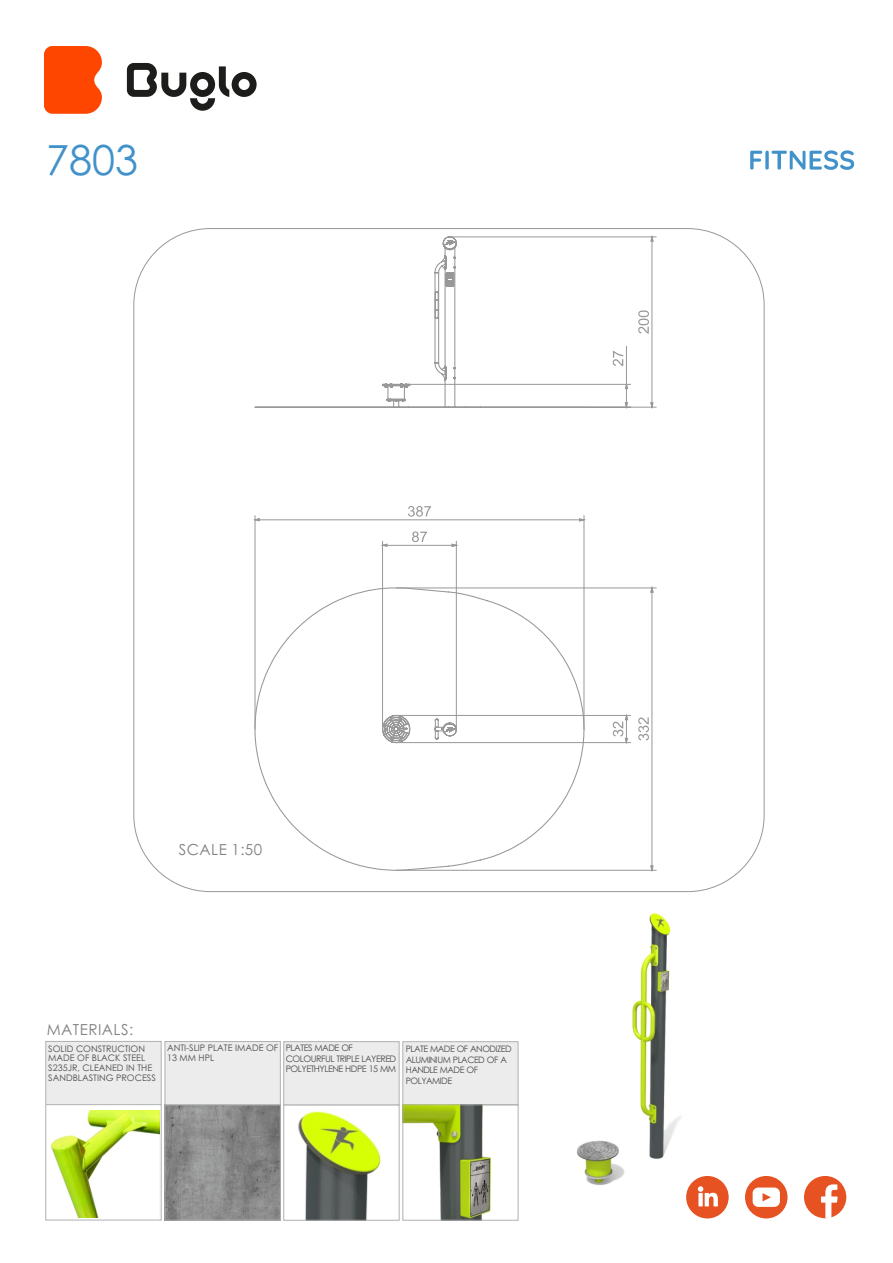
<style>
.page{position:relative;width:893px;height:1263px;background:#fff}
.page>*{position:absolute;margin:0;border:0;box-sizing:border-box;transform-origin:0 0}
.t1{font:41.4px "Century Gothic";color:#4192ca}
.t2{font:15.15px "Century Gothic";letter-spacing:.03em;color:#818281}
.t3{font:9px/9.8px "Century Gothic";color:#4e4e4d}
.t4{font:9px/10.6px "Century Gothic";letter-spacing:-.06em;color:#4e4e4d}
.t5{font:8.85px/10.6px "Century Gothic";letter-spacing:-.06em;color:#4e4e4d}
</style>
<div class="page">
<img style="left:166px;top:1106px;width:113px;height:112px">
<div style="left:164px;top:1104px;width:117px;height:116px;border:1px solid #afb0b0"></div>
<img style="left:298px;top:1111px;width:84px;height:108px">
<div style="left:283px;top:1104px;width:117px;height:117px;border:1px solid #afb0b0"></div>
<svg style="left:45px;top:1041px;width:474px;height:65px;background:#e9e9e9"></svg>
<img style="left:404px;top:1106px;width:88px;height:113px">
<div style="left:402px;top:1104px;width:116px;height:117px;border:1px solid #afb0b0"></div>
<img style="left:50px;top:1110px;width:109px;height:107px">
<div style="left:45px;top:1104px;width:117px;height:116px;border:1px solid #afb0b0"></div>
<img style="left:576px;top:913px;width:105px;height:272px">
<hr style="left:255px;top:516px;width:1px;height:213px;background:#989899">
<hr style="left:584px;top:516px;width:1px;height:213px;background:#989899">
<hr style="left:382px;top:541px;width:1px;height:188px;background:#989899">
<hr style="left:456px;top:541px;width:1px;height:188px;background:#989899">
<hr style="left:584px;top:407px;width:72px;height:1px;background:#989899">
<hr style="left:450px;top:236px;width:206px;height:1px;background:#989899">
<hr style="left:409px;top:384px;width:222px;height:1px;background:#989899">
<hr style="left:396px;top:742px;width:235px;height:1px;background:#989899">
<hr style="left:396px;top:715px;width:235px;height:1px;background:#989899">
<hr style="left:396px;top:870px;width:260px;height:1px;background:#989899">
<hr style="left:396px;top:587px;width:260px;height:1px;background:#989899">
<svg style="left:254px;top:506px;width:331px;height:41px"></svg>
<svg style="left:613px;top:236px;width:41px;height:635px"></svg>
<svg style="left:254px;top:236px;width:331px;height:172px"></svg>
<svg style="left:254px;top:587px;width:331px;height:284px"></svg>
<svg style="left:750px;top:150px;width:104px;height:20px"></svg>
<div style="left:686px;top:1176px;width:43px;height:42px;background:#e65222;border-radius:50%"></div>
<svg style="left:698px;top:1186px;width:20px;height:20px"></svg>
<div style="left:804px;top:1176px;width:42px;height:42px;background:#e65222;border-radius:50%"></div>
<svg style="left:821px;top:1184px;width:17px;height:34px"></svg>
<div style="left:745px;top:1176px;width:42px;height:42px;background:#e65222;border-radius:50%"></div>
<svg style="left:753px;top:1187px;width:27px;height:20px"></svg>
<svg style="left:127px;top:63px;width:130px;height:48px"></svg>
<svg style="left:44px;top:46px;width:58px;height:68px;background:#ff5312"></svg>
<h1 class="t1" style="left:46px;top:144px;width:93px">7803</h1>
<h2 class="t2" style="left:179px;top:844px;width:85px">SCALE 1:50</h2>
<h2 class="t2" style="left:47px;top:1024px;width:88px">MATERIALS:</h2>
<p class="t3" style="left:48px;top:1044px;width:109px">SOLID CONSTRUCTION<br>MADE OF BLACK STEEL<br>S235JR, CLEANED IN THE<br>SANDBLASTING PROCESS</p>
<p class="t5" style="left:406px;top:1044px;width:108px">PLATE MADE OF ANODIZED<br>ALUMINIUM PLACED OF A<br>HANDLE MADE OF<br>POLYAMIDE</p>
<p class="t4" style="left:286px;top:1043px;width:112px">PLATES MADE OF<br>COLOURFUL TRIPLE LAYERED<br>POLYETHYLENE HDPE 15 MM</p>
<p class="t3" style="left:167px;top:1043px;width:113px">ANTI-SLIP PLATE IMADE OF<br>13 MM HPL</p>
</div>
